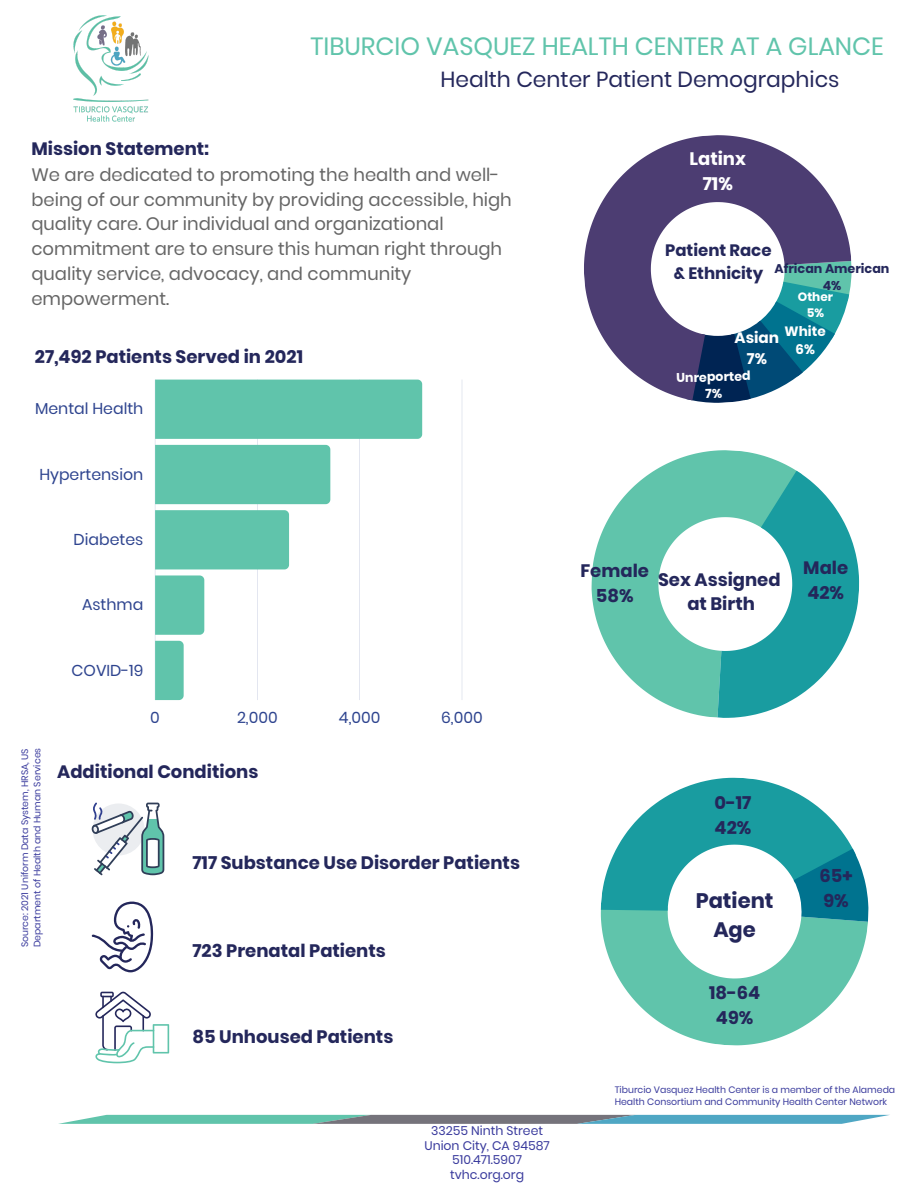
<style>
.page{position:relative;width:918px;height:1188px;background:#fff}
.page>*{position:absolute;margin:0;border:0;box-sizing:border-box;transform-origin:0 0}
.t1{font:24.9px "Poppins";color:#60c4ab}
.t2{font:21.75px "Poppins";color:#24275b}
.t3{font:700 21px/29.2px "Poppins";color:#24275b;text-align:center}
.t4{font:18px/24.8px "Poppins";color:#666}
.t5{font:700 18px/24.8px "Poppins";color:#24275b;text-align:center}
.t6{font:700 18px/24.8px "Poppins";color:#fff;text-align:center}
.t7{font:700 16.5px/22.5px "Poppins";color:#24275b;text-align:center}
.t8{font:15.75px "Poppins";color:#2e448f}
.t9{font:700 15.15px/21px "Poppins";color:#fff;text-align:center}
.t10{font:700 13.5px/18px "Poppins";color:#fff;text-align:center}
.t11{font:700 12.6px/16.8px "Poppins";color:#24275b;text-align:center}
.t12{font:700 12.6px/17px "Poppins";color:#fff;text-align:center}
.t13{font:12.45px/14.7px "Poppins";color:#3a3b9d;text-align:center}
.t14{font:700 12px/16px "Poppins";color:#fff;text-align:center}
.t15{font:9.3px/12.3px "Poppins";color:#3a3b9d}
</style>
<div class="page">
<svg style="left:58px;top:1115px;width:831px;height:9px"></svg>
<svg style="left:584px;top:135px;width:268px;height:263px;fill:#4c3d72"></svg>
<svg style="left:682px;top:261px;width:170px;height:142px"></svg>
<svg style="left:600px;top:777px;width:269px;height:269px"></svg>
<svg style="left:591px;top:450px;width:199px;height:268px;fill:#60c4ab"></svg>
<svg style="left:717px;top:467px;width:143px;height:251px"></svg>
<img style="left:73px;top:15px;width:76px;height:107px">
<hr style="left:155px;top:380px;width:1px;height:320px;background:#2e448f">
<hr style="left:257px;top:380px;width:1px;height:320px;background:#2e448f">
<hr style="left:359px;top:380px;width:1px;height:320px;background:#2e448f">
<hr style="left:462px;top:380px;width:1px;height:320px;background:#2e448f">
<div style="left:155px;top:380px;width:267px;height:59px;background:#60c4ab"></div>
<div style="left:155px;top:445px;width:175px;height:59px;background:#60c4ab"></div>
<div style="left:155px;top:510px;width:134px;height:59px;background:#60c4ab"></div>
<div style="left:155px;top:575px;width:49px;height:60px;background:#60c4ab"></div>
<svg style="left:155px;top:641px;width:29px;height:59px"></svg>
<svg style="left:91px;top:802px;width:73px;height:73px"></svg>
<svg style="left:95px;top:991px;width:74px;height:72px"></svg>
<svg style="left:92px;top:902px;width:62px;height:70px"></svg>
<h1 class="t1" style="left:311px;top:29px;width:575px">TIBURCIO VASQUEZ HEALTH CENTER AT A GLANCE</h1>
<p class="t2" style="left:440px;top:64px;width:401px">Health Center Patient Demographics</p>
<p class="t5" style="left:31px;top:136px;width:179px">Mission Statement:</p>
<p class="t4" style="left:31px;top:162px;width:482px">We are dedicated to promoting the health and well&shy;being of our community by providing accessible, high quality care. Our individual and organizational commitment are to ensure this human right through quality service, advocacy, and community empowerment.</p>
<p class="t5" style="left:35px;top:344px;width:270px">27,492 Patients Served in 2021</p>
<p class="t8" style="left:35px;top:398px;width:110px">Mental Health</p>
<p class="t8" style="left:39px;top:463px;width:106px">Hypertension</p>
<p class="t8" style="left:74px;top:529px;width:71px">Diabetes</p>
<p class="t8" style="left:82px;top:594px;width:63px">Asthma</p>
<p class="t15" style="left:19px;top:947px;width:201px;rotate:-90deg">Source: 2021 Uniform Data System, HRSA, US<br>Department of Health and Human Services</p>
<p class="t8" style="left:72px;top:659px;width:73px">COVID-19</p>
<p class="t8" style="left:150px;top:706px;width:11px">0</p>
<p class="t8" style="left:237px;top:706px;width:42px">2,000</p>
<p class="t8" style="left:339px;top:706px;width:43px">4,000</p>
<p class="t8" style="left:441px;top:706px;width:43px">6,000</p>
<p class="t5" style="left:57px;top:760px;width:203px">Additional Conditions</p>
<p class="t5" style="left:192px;top:850px;width:329px">717 Substance Use Disorder Patients</p>
<p class="t5" style="left:192px;top:938px;width:195px">723 Prenatal Patients</p>
<p class="t5" style="left:192px;top:1025px;width:202px">85 Unhoused Patients</p>
<p class="t13" style="left:424px;top:1124px;width:127px">33255 Ninth Street<br>Union City, CA 94587<br>510.471.5907 tvhc.org.org</p>
<p class="t6" style="left:690px;top:147px;width:58px">Latinx<br>71%</p>
<p class="t7" style="left:665px;top:239px;width:108px">Patient Race &amp; Ethnicity</p>
<p class="t11" style="left:775px;top:261px;width:116px">African American<br>4%</p>
<p class="t14" style="left:798px;top:289px;width:37px">Other<br>5%</p>
<p class="t9" style="left:735px;top:327px;width:46px">Asian<br>7%</p>
<p class="t10" style="left:785px;top:322px;width:43px">White<br>6%</p>
<p class="t12" style="left:676px;top:369px;width:76px;rotate:-1deg">Unreported<br>7%</p>
<p class="t5" style="left:580px;top:559px;width:70px">Female<br>58%</p>
<p class="t5" style="left:803px;top:556px;width:46px;text-align:left">Male<br>42%</p>
<p class="t5" style="left:658px;top:567px;width:124px">Sex Assigned at Birth</p>
<p class="t5" style="left:715px;top:791px;width:38px;text-align:left">0-17<br>42%</p>
<p class="t3" style="left:696px;top:886px;width:79px">Patient<br>Age</p>
<p class="t5" style="left:709px;top:981px;width:53px">18-64<br>49%</p>
<p class="t5" style="left:820px;top:863px;width:34px;text-align:left">65+<br>9%</p>
<p class="t15" style="left:615px;top:1083px;width:282px">Tiburcio Vasquez Health Center is a member of the Alameda<br>Health Consortium and Community Health Center Network</p>
</div>
